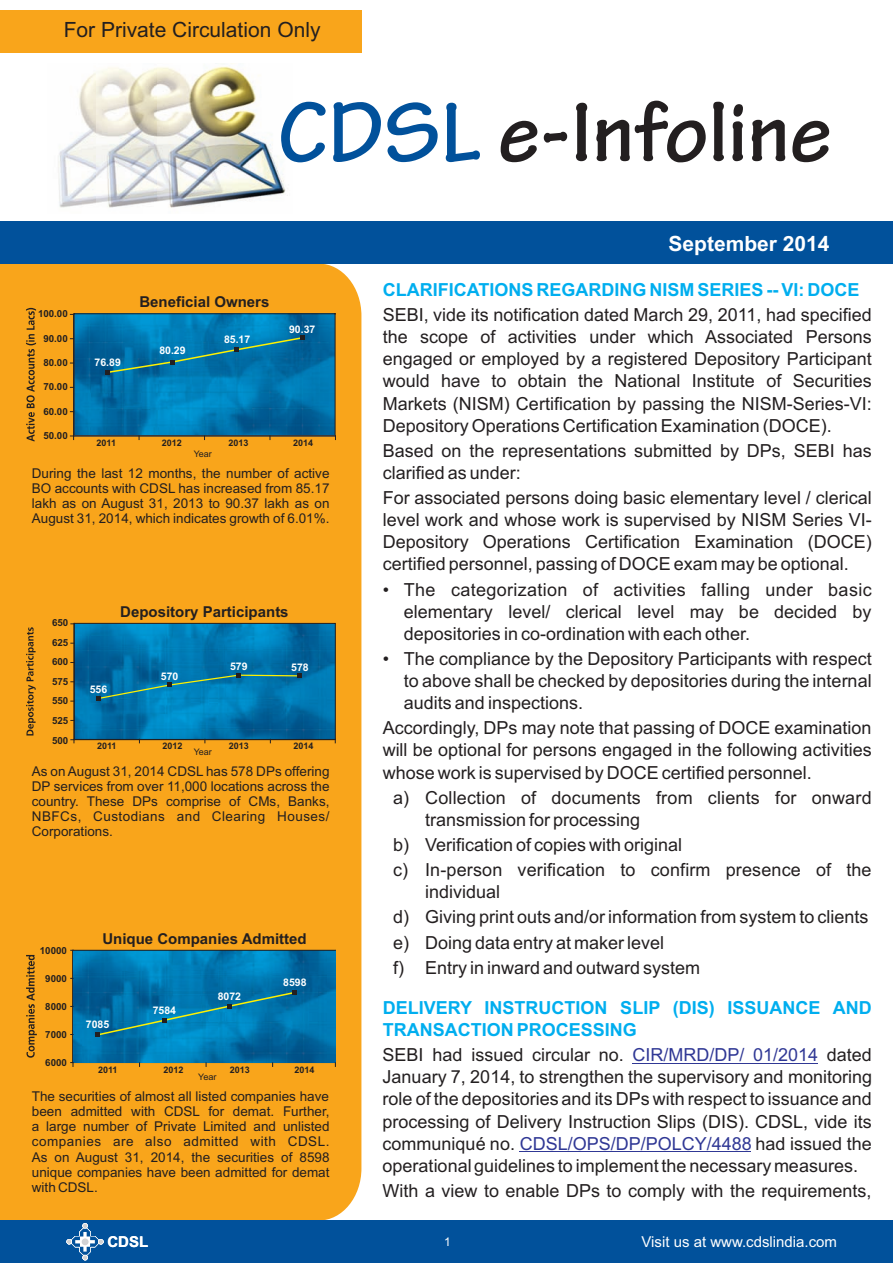
<style>
.page{position:relative;width:893px;height:1263px;background:#fff}
.page>*{position:absolute;margin:0;border:0;box-sizing:border-box;transform-origin:0 0}
.t1{font:700 90px "Tekton Pro";color:#231f20}
.t2{font:21px "Arial";color:#231f20}
.t3{font:700 21px "Arial";color:#fff}
.t4{font:18px/22px "Arial";color:#231f20;text-align:justify}
.t5{font:700 18px/22px "Arial";color:#00aeef}
.t6{font:18px "Arial";color:#303895}
.t7{font:700 15px "Arial";color:#231f20}
.t8{font:15px "Arial";color:#fff}
.t9{font:700 15px "Arial";color:#fff}
.t10{font:13.5px/15.1px "Arial";color:#231f20;text-align:justify}
.t11{font:12px "Arial";color:#fff}
.t12{font:700 10.5px "Arial";color:#fff}
.t13{font:700 9.75px/19.6px "Arial";color:#231f20;text-align:justify}
.t14{font:700 9px "Arial";color:#231f20}
.t15{font:9px "Arial";color:#231f20}
.s1{color:#01519b}
.s2{color:#303895}
</style>
<div class="page">
<img style="left:58px;top:72px;width:39px;height:136px">
<img style="left:97px;top:67px;width:60px;height:141px">
<img style="left:157px;top:66px;width:129px;height:142px">
<div style="left:0;top:264px;width:361px;height:956px;background:#f9a51b"></div>
<div style="left:0;top:221px;width:893px;height:43px;background:#01519b"></div>
<div style="left:0;top:11px;width:361px;height:42px;background:#f9a51b"></div>
<div style="left:0;top:1220px;width:893px;height:43px;background:#01519b"></div>
<svg style="left:66px;top:1223px;width:38px;height:38px"></svg>
<div style="left:81px;top:1238px;width:8px;height:7px;border:1px solid #fff;border-radius:50%"></div>
<div style="left:82px;top:1238px;width:7px;height:7px;background:#d1d2d4;border-radius:50%"></div>
<img style="left:75px;top:314px;width:260px;height:121px">
<hr style="left:74px;top:314px;width:1px;height:122px;background:#231f20">
<hr style="left:74px;top:435px;width:261px;height:1px;background:#231f20">
<hr style="left:335px;top:314px;width:1px;height:122px;background:#231f20">
<hr style="left:74px;top:313px;width:261px;height:1px;background:#231f20">
<svg style="left:26px;top:308px;width:10px;height:133px"></svg>
<hr style="left:73px;top:314px;width:1px;height:122px;background:#231f20">
<hr style="left:74px;top:436px;width:261px;height:1px;background:#231f20">
<svg style="left:70px;top:436px;width:4px;height:4px"></svg>
<svg style="left:105px;top:336px;width:199px;height:38px;background:#0973a1"></svg>
<img style="left:76px;top:625px;width:258px;height:113px">
<div style="left:74px;top:623px;width:262px;height:117px;border:1px solid #231f20"></div>
<svg style="left:26px;top:627px;width:10px;height:108px"></svg>
<hr style="left:74px;top:739px;width:261px;height:1px;background:#231f20">
<hr style="left:74px;top:623px;width:1px;height:117px;background:#231f20">
<svg style="left:71px;top:739px;width:4px;height:4px"></svg>
<svg style="left:96px;top:673px;width:206px;height:28px;background:#0b7ba7"></svg>
<svg style="left:26px;top:955px;width:11px;height:103px"></svg>
<hr style="left:73px;top:1062px;width:262px;height:1px;background:#231f20">
<hr style="left:335px;top:950px;width:1px;height:112px;background:#231f20">
<img style="left:73px;top:951px;width:262px;height:111px">
<hr style="left:73px;top:950px;width:262px;height:1px;background:#231f20">
<svg style="left:71px;top:1062px;width:3px;height:4px"></svg>
<svg style="left:95px;top:990px;width:202px;height:47px;background:#0879a9"></svg>
<hr style="left:633px;top:1063px;width:185px;height:1px;background:#303895">
<hr style="left:520px;top:1151px;width:231px;height:1px;background:#303895">
<p class="t2" style="left:64px;top:22px;width:258px">For Private Circulation Only</p>
<h1 class="t1" style="left:278px;top:100px;width:555px"><span class="s1">CDSL</span> e-Infoline</h1>
<p class="t13" style="left:38px;top:305px;width:31px">100.00</p>
<p class="t13" style="left:43px;top:329px;width:26px">90.00</p>
<p class="t13" style="left:43px;top:354px;width:26px">80.00</p>
<p class="t13" style="left:43px;top:378px;width:26px">70.00</p>
<p class="t13" style="left:43px;top:402px;width:26px">60.00</p>
<p class="t13" style="left:43px;top:427px;width:26px">50.00</p>
<p class="t12" style="left:95px;top:358px;width:28px">76.89</p>
<p class="t7" style="left:139px;top:296px;width:132px">Beneficial Owners</p>
<p class="t12" style="left:159px;top:347px;width:28px">80.29</p>
<p class="t12" style="left:224px;top:335px;width:28px">85.17</p>
<p class="t12" style="left:289px;top:325px;width:28px">90.37</p>
<p class="t14" style="left:96px;top:439px;width:21px">2011</p>
<p class="t14" style="left:162px;top:439px;width:22px">2012</p>
<p class="t14" style="left:228px;top:439px;width:22px">2013</p>
<p class="t14" style="left:293px;top:439px;width:22px">2014</p>
<p class="t15" style="left:194px;top:450px;width:20px">Year</p>
<p class="t10" style="left:32px;top:467px;width:299px">During the last 12 months, the number of active BO accounts with CDSL has increased from 85.17 lakh as on August 31, 2013 to 90.37 lakh as on August 31, 2014, which indicates growth of 6.01%.</p>
<p class="t13" style="left:52px;top:614px;width:18px">650<br>625<br>600<br>575<br>550<br>525<br>500</p>
<p class="t7" style="left:120px;top:606px;width:170px">Depository Participants</p>
<p class="t12" style="left:90px;top:686px;width:19px">556</p>
<p class="t12" style="left:161px;top:673px;width:19px">570</p>
<p class="t12" style="left:230px;top:663px;width:19px">579</p>
<p class="t12" style="left:291px;top:663px;width:19px">578</p>
<p class="t14" style="left:97px;top:742px;width:21px">2011</p>
<p class="t14" style="left:163px;top:742px;width:22px">2012</p>
<p class="t14" style="left:229px;top:742px;width:22px">2013</p>
<p class="t14" style="left:294px;top:742px;width:22px">2014</p>
<p class="t15" style="left:194px;top:748px;width:20px">Year</p>
<p class="t10" style="left:32px;top:765px;width:299px">As on August 31, 2014 CDSL has 578 DPs offering DP services from over 11,000 locations across the country. These DPs comprise of CMs, Banks, NBFCs, Custodians and Clearing Houses/ Corporations.</p>
<p class="t13" style="left:40px;top:941px;width:29px">10000</p>
<p class="t13" style="left:45px;top:969px;width:23px">9000</p>
<p class="t13" style="left:45px;top:997px;width:23px">8000</p>
<p class="t13" style="left:45px;top:1025px;width:23px">7000</p>
<p class="t13" style="left:45px;top:1054px;width:23px">6000</p>
<p class="t7" style="left:102px;top:933px;width:206px">Unique Companies Admitted</p>
<p class="t12" style="left:86px;top:1021px;width:25px">7085</p>
<p class="t12" style="left:153px;top:1006px;width:25px">7584</p>
<p class="t12" style="left:218px;top:992px;width:25px">8072</p>
<p class="t12" style="left:283px;top:978px;width:25px">8598</p>
<p class="t14" style="left:98px;top:1066px;width:21px">2011</p>
<p class="t14" style="left:163px;top:1066px;width:22px">2012</p>
<p class="t14" style="left:230px;top:1066px;width:22px">2013</p>
<p class="t14" style="left:295px;top:1066px;width:22px">2014</p>
<p class="t15" style="left:198px;top:1074px;width:20px">Year</p>
<p class="t10" style="left:32px;top:1090px;width:299px">The securities of almost all listed companies have been admitted with CDSL for demat. Further, a large number of Private Limited and unlisted companies are also admitted with CDSL.<br>As on August 31, 2014, the securities of 8598 unique companies have been admitted for demat with CDSL.</p>
<p class="t3" style="left:669px;top:235px;width:163px">September 2014</p>
<p class="t5" style="left:383px;top:280px;width:478px">CLARIFICATIONS REGARDING NISM SERIES -- VI: DOCE</p>
<p class="t4" style="left:383px;top:305px;width:490px">SEBI, vide its notification dated March 29, 2011, had specified the scope of activities under which Associated Persons engaged or employed by a registered Depository Participant would have to obtain the National Institute of Securities Markets (NISM) Certification by passing the NISM-Series-VI:<br>Depository Operations Certification Examination (DOCE).</p>
<p class="t4" style="left:383px;top:441px;width:490px">Based on the representations submitted by DPs, SEBI has clarified as under:</p>
<p class="t4" style="left:383px;top:488px;width:490px">For associated persons doing basic elementary level / clerical level work and whose work is supervised by NISM Series VI-Depository Operations Certification Examination (DOCE) certified personnel, passing of DOCE exam may be optional.</p>
<p class="t4" style="left:404px;top:580px;width:469px;text-indent:-21px">• The categorization of activities falling under basic elementary level/ clerical level may be decided by depositories in co-ordination with each other.</p>
<p class="t4" style="left:404px;top:649px;width:469px;text-indent:-21px">• The compliance by the Depository Participants with respect to above shall be checked by depositories during the internal audits and inspections.</p>
<p class="t4" style="left:383px;top:719px;width:490px">Accordingly, DPs may note that passing of DOCE examination will be optional for persons engaged in the following activities whose work is supervised by DOCE certified personnel.</p>
<p class="t4" style="left:425px;top:788px;width:448px;text-indent:-32px">a) Collection of documents from clients for onward transmission for processing</p>
<p class="t4" style="left:393px;top:834px;width:480px;line-height:25.2px">b) Verification of copies with original<br>c) In-person verification to confirm presence of the</p>
<p class="t4" style="left:393px;top:881px;width:477px;line-height:25.2px;text-align:left;text-indent:32px">individual<br>d) Giving print outs and/or information from system to clients e) Doing data entry at maker level<br>f) Entry in inward and outward system</p>
<p class="t5" style="left:383px;top:998px;width:490px">DELIVERY INSTRUCTION SLIP (DIS) ISSUANCE AND<br>TRANSACTION PROCESSING</p>
<p class="t6" style="left:633px;top:1048px;width:187px">CIR/MRD/DP/ 01/2014</p>
<p class="t4" style="left:383px;top:1045px;width:243px">SEBI had issued circular no.</p>
<p class="t4" style="left:383px;top:1045px;width:491px;text-indent:444px">dated January 7, 2014, to strengthen the supervisory and monitoring role of the depositories and its DPs with respect to issuance and processing of Delivery Instruction Slips (DIS). CDSL, vide its communiqué no. <span class="s2">CDSL/OPS/DP/POLCY/4488</span> had issued the operational guidelines to implement the necessary measures.</p>
<p class="t4" style="left:383px;top:1181px;width:490px">With a view to enable DPs to comply with the requirements,</p>
<p class="t9" style="left:107px;top:1236px;width:42px">CDSL</p>
<p class="t11" style="left:444px;top:1237px;width:8px">1</p>
<p class="t8" style="left:641px;top:1236px;width:197px">Visit us at www.cdslindia.com</p>
</div>
